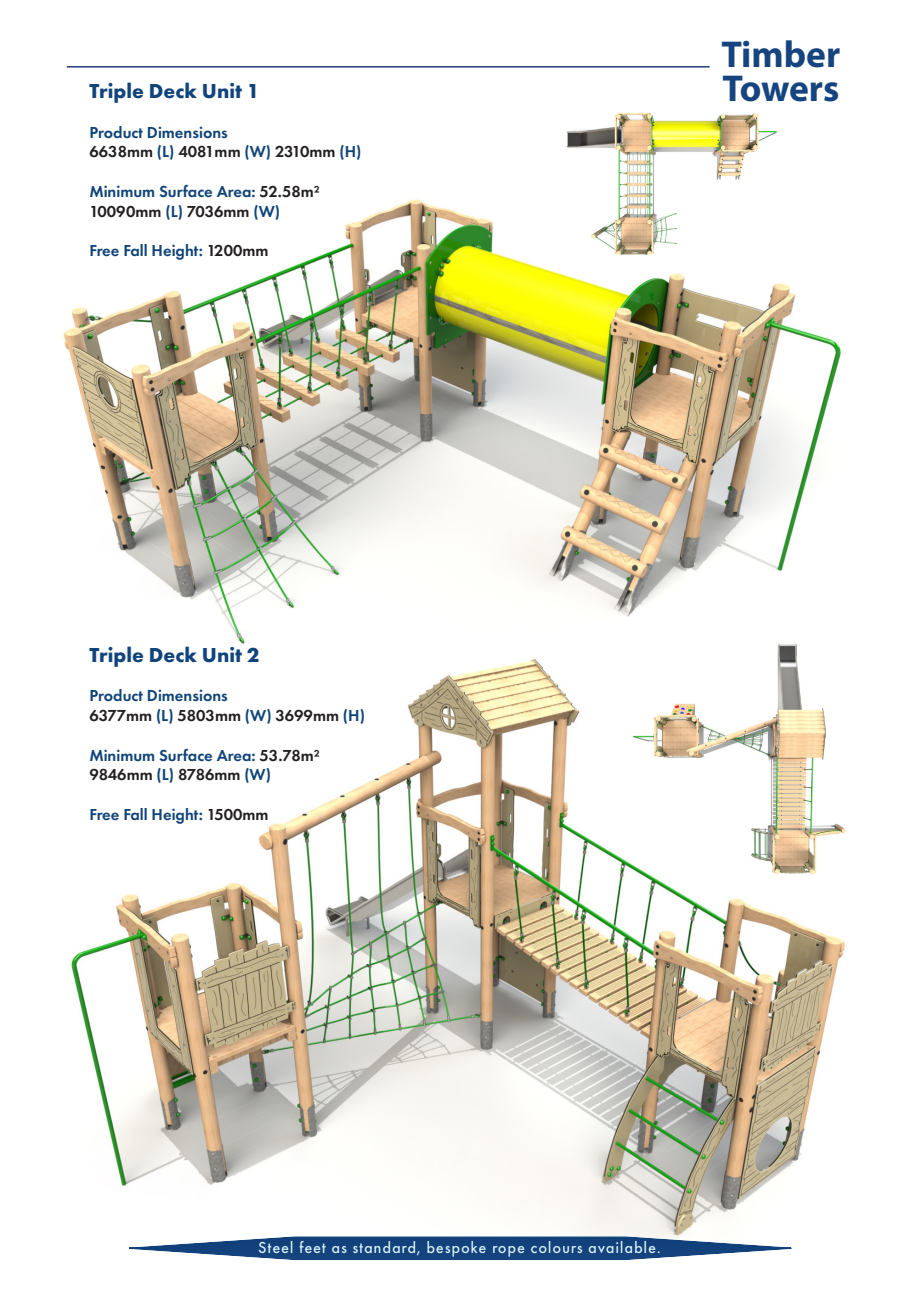
<style>
.page{position:relative;width:919px;height:1289px;background:#fff}
.page>*{position:absolute;margin:0;border:0;box-sizing:border-box;transform-origin:0 0}
.t1{font:700 37.5px/34.5px "Myriad Pro";color:#15447f}
.t2{font:700 21px "Futura PT";color:#12447c}
.t3{font:600 16.5px "Futura PT";color:#104479}
.t4{font:600 16.5px "Futura PT";color:#231f20}
.t5{font:500 16.5px "Futura PT";letter-spacing:.05em;color:#fff}
.s1{color:#104479}
.s2{color:#231f20}
</style>
<div class="page">
<img style="left:71px;top:658px;width:774px;height:576px">
<img style="left:63px;top:199px;width:778px;height:445px">
<img style="left:626px;top:631px;width:220px;height:258px">
<img style="left:561px;top:112px;width:262px;height:155px">
<hr style="left:67px;top:66px;width:642px;height:2px;background:#203b79">
<div style="left:129px;top:1234px;width:664px;height:27px;background:#c7e9f4;opacity:.75"></div>
<div style="left:120px;top:1235px;width:680px;height:28px;background:#c7e9f4;opacity:.75"></div>
<p class="t2" style="left:89px;top:77px;width:171px">Triple Deck Unit 1</p>
<p class="t3" style="left:89px;top:122px;width:140px">Product Dimensions</p>
<p class="t4" style="left:89px;top:141px;width:274px">6638mm <span class="s1">(L)</span> 4081mm <span class="s1">(W)</span> 2310mm <span class="s1">(H)</span></p>
<p class="t3" style="left:89px;top:181px;width:232px">Minimum Surface Area: <span class="s2">52.58m²</span></p>
<p class="t4" style="left:89px;top:201px;width:192px">10090mm <span class="s1">(L)</span> 7036mm <span class="s1">(W)</span></p>
<p class="t3" style="left:89px;top:240px;width:181px">Free Fall Height: <span class="s2">1200mm</span></p>
<p class="t2" style="left:89px;top:641px;width:171px">Triple Deck Unit 2</p>
<p class="t3" style="left:89px;top:685px;width:140px">Product Dimensions</p>
<p class="t4" style="left:89px;top:705px;width:277px">6377mm <span class="s1">(L)</span> 5803mm <span class="s1">(W)</span> 3699mm <span class="s1">(H)</span></p>
<p class="t3" style="left:89px;top:744px;width:232px">Minimum Surface Area: <span class="s2">53.78m²</span></p>
<p class="t4" style="left:89px;top:764px;width:183px">9846mm <span class="s1">(L)</span> 8786mm <span class="s1">(W)</span></p>
<p class="t3" style="left:89px;top:804px;width:181px">Free Fall Height: <span class="s2">1500mm</span></p>
<h1 class="t1" style="left:721px;top:36px;width:120px">Timber<br>Towers</h1>
<p class="t5" style="left:258px;top:1237px;width:404px">Steel feet as standard, bespoke rope colours available.</p>
</div>
